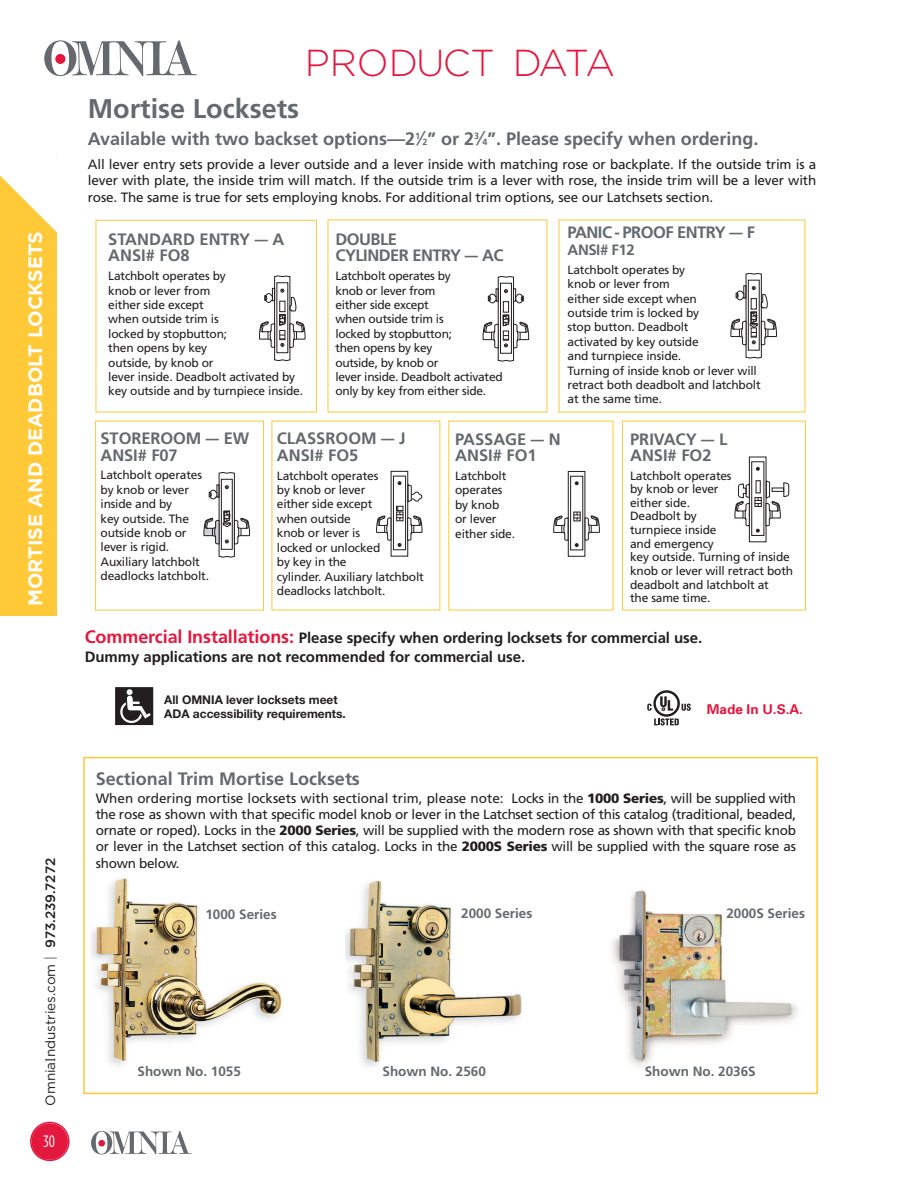
<style>
.page{position:relative;width:919px;height:1190px;background:#fff}
.page>*{position:absolute;margin:0;border:0;box-sizing:border-box;transform-origin:0 0}
.t1{font:300 37.5px "Gotham HTF";letter-spacing:-.05em;color:#e4183e}
.t2{font:700 27px "Frutiger";color:#64696d}
.t3{font:700 19.5px "Gotham HTF";color:#fff}
.t4{font:700 18px "Frutiger";color:#64696d}
.t5{font:700 16.5px/16.5px "Frutiger";letter-spacing:-.005em;color:#64696d}
.t6{font:700 16.5px/16.5px "Frutiger";letter-spacing:-.03em;color:#64696d}
.t7{font:condensed 16.5px "Gotham HTF";color:#fff}
.t8{font:700 15px/19.4px "Frutiger";letter-spacing:-.005em;color:#231f20}
.t9{font:700 15px "Frutiger";letter-spacing:-.03em;color:#64696d}
.t10{font:13.5px/16.2px "Frutiger";letter-spacing:-.015em;color:#231f20;text-align:justify}
.t11{font:700 13.5px "Frutiger";color:#64696d}
.t12{font:13.5px "Gotham HTF";color:#231f20}
.t13{font:700 13.5px "Univers";color:#e4183e}
.t14{font:12px/14.4px "Frutiger";letter-spacing:-.015em;color:#231f20}
.t15{font:700 12px/14.4px "Helvetica Neue";color:#231f20}
.s1{font-family:"Goudy SC"}
.s2{font-weight:300}
.s3{font-weight:500}
.s4{font-size:19.5px}
.s5{font-size:9px}
.s6{font-size:18px;color:#e4183e}
.s7{font-weight:900}
</style>
<div class="page">
<div style="left:0;top:155px;width:56px;height:461px;background:#ffc938"></div>
<svg style="left:0;top:155px;width:57px;height:93px"></svg>
<svg style="left:44px;top:40px;width:153px;height:36px"></svg>
<div style="left:55px;top:54px;width:10px;height:10px;background:#e4183e;border-radius:50%"></div>
<svg style="left:91px;top:1131px;width:101px;height:23px"></svg>
<div style="left:98px;top:1139px;width:7px;height:7px;background:#e4183e;border-radius:50%"></div>
<svg style="left:30px;top:1121px;width:40px;height:40px"></svg>
<div style="left:83px;top:756px;width:734px;height:338px;border:2px solid #ffc938"></div>
<svg style="left:95px;top:219px;width:711px;height:392px"></svg>
<svg style="left:259px;top:275px;width:46px;height:86px"></svg>
<div style="left:463px;top:274px;width:76px;height:92px;background:#fff"></div>
<svg style="left:482px;top:276px;width:47px;height:85px"></svg>
<svg style="left:204px;top:472px;width:46px;height:85px"></svg>
<div style="left:751px;top:461px;width:13px;height:75px;border:1px solid #231f20"></div>
<div style="left:749px;top:456px;width:17px;height:86px;border:1px solid #231f20"></div>
<svg style="left:734px;top:480px;width:55px;height:52px"></svg>
<div style="left:570px;top:476px;width:13px;height:74px;border:1px solid #231f20"></div>
<div style="left:568px;top:471px;width:17px;height:85px;border:1px solid #231f20"></div>
<svg style="left:575px;top:481px;width:3px;height:4px"></svg>
<svg style="left:553px;top:512px;width:47px;height:35px"></svg>
<img style="left:91px;top:878px;width:191px;height:188px">
<img style="left:345px;top:880px;width:177px;height:187px">
<div style="left:393px;top:475px;width:13px;height:75px;border:1px solid #231f20"></div>
<div style="left:391px;top:471px;width:17px;height:85px;border:1px solid #231f20"></div>
<svg style="left:376px;top:481px;width:46px;height:65px"></svg>
<div style="left:704px;top:260px;width:91px;height:100px;background:#fff"></div>
<svg style="left:730px;top:273px;width:47px;height:85px"></svg>
<div style="left:204px;top:907px;width:125px;height:50px;background:#fff"></div>
<div style="left:459px;top:906px;width:126px;height:50px;background:#fff"></div>
<img style="left:611px;top:890px;width:188px;height:177px">
<img style="left:115px;top:687px;width:39px;height:39px">
<svg style="left:654px;top:718px;width:24px;height:7px"></svg>
<svg style="left:681px;top:703px;width:9px;height:7px"></svg>
<svg style="left:653px;top:690px;width:27px;height:26px"></svg>
<svg style="left:655px;top:692px;width:22px;height:22px"></svg>
<svg style="left:660px;top:696px;width:13px;height:14px"></svg>
<svg style="left:647px;top:703px;width:4px;height:7px"></svg>
<h3 class="t3" style="left:28px;top:606px;width:376px;rotate:-90deg">MORTISE AND DEADBOLT LOCKSETS</h3>
<p class="t12" style="left:45px;top:1105px;width:249px;rotate:-90deg">Omnia<span class="s1">I</span>ndustries.com <span class="s2">|</span> <span class="s3">973.239.7272</span></p>
<h3 class="t7" style="left:44px;top:1135px;width:13px">30</h3>
<h1 class="t1" style="left:305px;top:49px;width:312px">PRODUCT DATA</h1>
<h2 class="t2" style="left:88px;top:98px;width:213px">Mortise Locksets</h2>
<h3 class="t4" style="left:88px;top:132px;width:672px">Available with two backset options—2<sup>1</sup><span class="s4">⁄</span><span class="s5">2</span>” or 2<sup>3</sup><span class="s4">⁄</span><span class="s5">4</span>”. Please specify when ordering.</h3>
<p class="t10" style="left:88px;top:157px;width:730px">All lever entry sets provide a lever outside and a lever inside with matching rose or backplate. If the outside trim is a lever with plate, the inside trim will match. If the outside trim is a lever with rose, the inside trim will be a lever with rose. The same is true for sets employing knobs. For additional trim options, see our Latchsets section.</p>
<h3 class="t5" style="left:108px;top:232px;width:178px">STANDARD ENTRY — A<br>ANSI# FO8</h3>
<p class="t14" style="left:108px;top:270px;width:196px">Latchbolt operates by<br>knob or lever from<br>either side except<br>when outside trim is<br>locked by stop button;<br>then opens by key<br>outside, by knob or<br>lever inside. Deadbolt activated by key outside and by turnpiece inside.</p>
<h3 class="t6" style="left:335px;top:232px;width:170px">DOUBLE<br>CYLINDER ENTRY — AC</h3>
<p class="t14" style="left:335px;top:270px;width:169px">Latchbolt operates by<br>knob or lever from<br>either side except<br>when outside trim is<br>locked by stopbutton;<br>then opens by key<br>outside, by knob or<br>lever inside. Deadbolt activated only by key from either side.</p>
<h3 class="t6" style="left:567px;top:226px;width:189px">PANIC - PROOF ENTRY — F</h3>
<p class="t9" style="left:567px;top:244px;width:69px">ANSI# F12</p>
<p class="t14" style="left:567px;top:263px;width:194px">Latchbolt operates by<br>knob or lever from<br>either side except when<br>outside trim is locked by<br>stop button. Deadbolt<br>activated by key outside<br>and turnpiece inside.<br>Turning of inside knob or lever will retract both deadbolt and latchbolt at the same time.</p>
<h3 class="t5" style="left:100px;top:431px;width:150px">STOREROOM — EW<br>ANSI# F07</h3>
<p class="t14" style="left:100px;top:469px;width:110px">Latchbolt operates by knob or lever inside and by<br>key outside. The outside knob or lever is rigid.<br>Auxiliary latchbolt deadlocks latchbolt.</p>
<h3 class="t5" style="left:277px;top:431px;width:130px">CLASSROOM — J<br>ANSI# FO5</h3>
<p class="t14" style="left:277px;top:469px;width:148px">Latchbolt operates<br>by knob or lever<br>either side except<br>when outside<br>knob or lever is<br>locked or unlocked<br>by key in the<br>cylinder. Auxiliary latchbolt deadlocks latchbolt.</p>
<h3 class="t5" style="left:455px;top:432px;width:107px">PASSAGE — N<br>ANSI# FO1</h3>
<p class="t14" style="left:455px;top:469px;width:61px">Latchbolt operates by knob<br>or lever either side.</p>
<h3 class="t5" style="left:630px;top:432px;width:99px">PRIVACY — L<br>ANSI# FO2</h3>
<p class="t14" style="left:630px;top:469px;width:165px;line-height:13.6px">Latchbolt operates<br>by knob or lever<br>either side.<br>Deadbolt by<br>turnpiece inside<br>and emergency<br>key outside. Turning of inside knob or lever will retract both deadbolt and latchbolt at<br>the same time.</p>
<p class="t8" style="left:85px;top:628px;width:619px"><span class="s6">Commercial Installations:</span> Please specify when ordering locksets for commercial use.<br>Dummy applications are not recommended for commercial use.</p>
<p class="t15" style="left:164px;top:693px;width:183px">All OMNIA lever locksets meet<br>ADA accessibility requirements.</p>
<p class="t13" style="left:706px;top:704px;width:98px">Made In U.S.A.</p>
<h3 class="t4" style="left:96px;top:771px;width:266px">Sectional Trim Mortise Locksets</h3>
<p class="t10" style="left:96px;top:791px;width:701px">When ordering mortise locksets with sectional trim, please note: Locks in the <span class="s7">1000 Series</span>, will be supplied with the rose as shown with that specific model knob or lever in the Latchset section of this catalog (traditional, beaded, ornate or roped). Locks in the <span class="s7">2000 Series</span>, will be supplied with the modern rose as shown with that specific knob or lever in the Latchset section of this catalog. Locks in the <span class="s7">2000S Series</span> will be supplied with the square rose as shown below.</p>
<p class="t11" style="left:205px;top:908px;width:73px">1000 Series</p>
<p class="t11" style="left:461px;top:907px;width:73px">2000 Series</p>
<p class="t11" style="left:726px;top:907px;width:80px">2000S Series</p>
<p class="t11" style="left:137px;top:1065px;width:105px">Shown No. 1055</p>
<p class="t11" style="left:382px;top:1065px;width:105px">Shown No. 2560</p>
<p class="t11" style="left:644px;top:1065px;width:112px">Shown No. 2036S</p>
</div>
